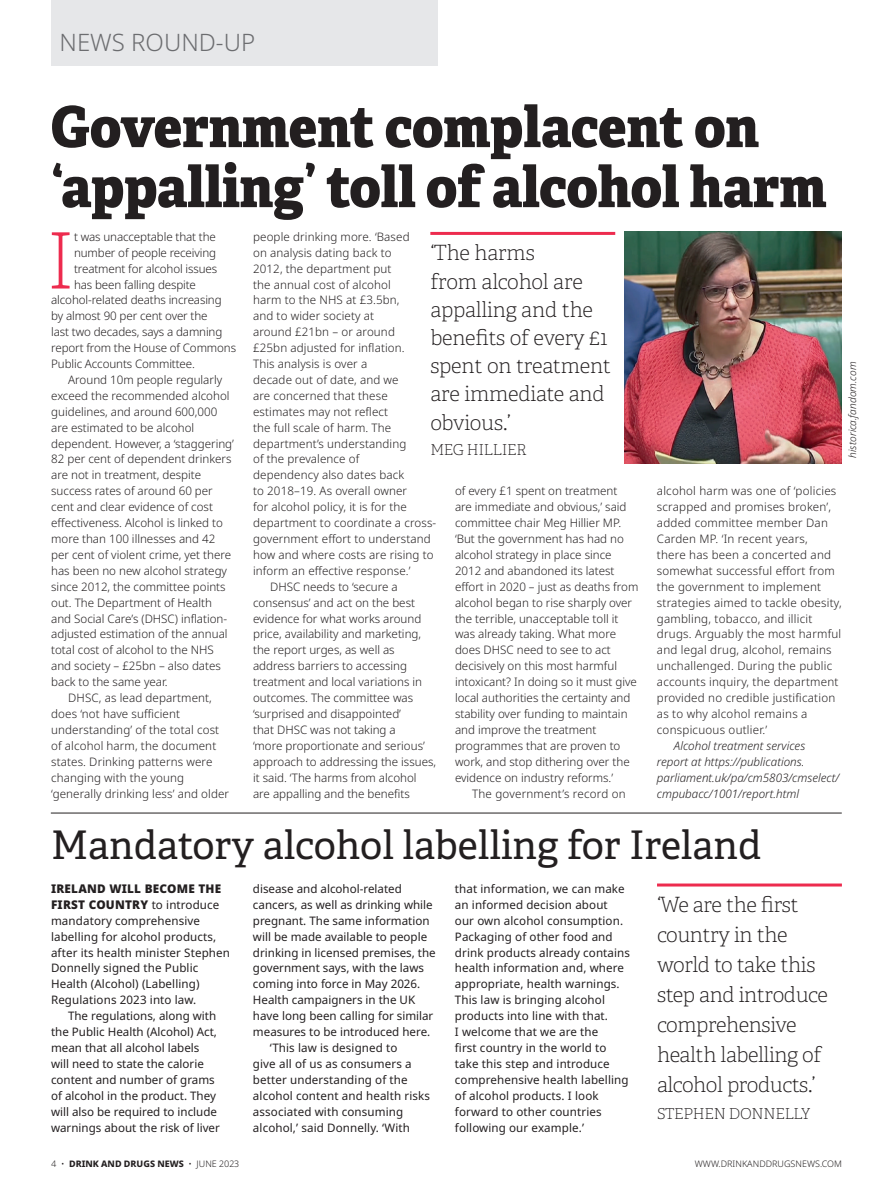
<style>
.page{position:relative;width:893px;height:1191px;background:#fff}
.page>*{position:absolute;margin:0;border:0;box-sizing:border-box;transform-origin:0 0}
.News_body_Noto{font:77.55px "Adelle PE Th";color:#ed2b4e}
.News_head_main_Adell{font:56.7px/60px "Adelle PE Eb";color:#231f20;scale:.94 1}
.t1{font:39.45px "Adelle PE";color:#231f20}
.Page_runner_Noto{font:300 24px "Noto Sans";color:#6c6d70}
.News_pull_quote_Adel{font:21px/28.2px "Adelle PE Th";letter-spacing:-.02em;color:#231f20}
.News_pull_quote_Adel-2{font:15px "Adelle PE Th";letter-spacing:-.02em;color:#231f20}
.News_body_Noto-2{font:900 12px/15.9px "Noto Sans";letter-spacing:.02em;color:#231f20}
.News_body_Noto-3{font:300 11.7px/15.9px "Noto Sans";color:#231f20}
.News_body_Noto-4{font:11.7px/15.9px "Noto Sans";letter-spacing:.01em;color:#231f20}
.News_body_Noto-5{font:300 11.7px/15.9px "Noto Sans";letter-spacing:.02em;color:#231f20}
.News_body_Noto-6{font:italic 300 11.7px/15.9px "Noto Sans";color:#231f20}
.Pic_credit_Noto{font:italic 300 10.2px "Noto Sans";color:#231f20}
.t2{font:800 9px "Noto Sans";color:#231f20}
.t3{font:300 9px "Noto Sans";color:#231f20}
.s1{font-weight:400;font-size:11.7px}
.s2{font-weight:300}
</style>
<div class="page">
<div style="left:51px;top:0;width:387px;height:66px;background:#e6e7e9"></div>
<hr style="left:51px;top:812px;width:791px;height:1px;background:#231f20">
<hr style="left:430px;top:232px;width:185px;height:3px;background:#ed2b4e">
<img style="left:624px;top:232px;width:218px;height:231px">
<hr style="left:657px;top:883px;width:185px;height:3px;background:#ed2b4e">
<p class="Page_runner_Noto" style="left:60px;top:29px;width:197px">NEWS ROUND-UP</p>
<p class="News_head_main_Adell" style="left:51px;top:94px;width:826px">Government complacent on ‘appalling’ toll of alcohol harm</p>
<p class="News_body_Noto" style="left:46px;top:208px;width:32px">I</p>
<p class="News_body_Noto-3" style="left:74px;top:229px;width:143px">t was unacceptable that the</p>
<p class="News_body_Noto-3" style="left:74px;top:245px;width:144px">number of people receiving</p>
<p class="News_body_Noto-3" style="left:74px;top:261px;width:145px">treatment for alcohol issues</p>
<p class="News_body_Noto-3" style="left:74px;top:276px;width:124px">has been falling despite</p>
<p class="News_body_Noto-3" style="left:51px;top:292px;width:172px">alcohol-related deaths increasing</p>
<p class="News_body_Noto-3" style="left:51px;top:308px;width:158px">by almost 90 per cent over the</p>
<p class="News_body_Noto-3" style="left:51px;top:324px;width:173px">last two decades, says a damning</p>
<p class="News_body_Noto-3" style="left:51px;top:340px;width:186px">report from the House of Commons</p>
<p class="News_body_Noto-3" style="left:51px;top:356px;width:145px">Public Accounts Committee.</p>
<p class="News_body_Noto-3" style="left:51px;top:372px;width:184px;text-indent:17px">Around 10m people regularly exceed the recommended alcohol guidelines, and around 600,000 are estimated to be alcohol dependent. However, a ‘staggering’<br>82 per cent of dependent drinkers are not in treatment, despite success rates of around 60 per cent and clear evidence of cost effectiveness. Alcohol is linked to more than 100 illnesses and 42 per cent of violent crime, yet there has been no new alcohol strategy since 2012, the committee points out. The Department of Health and Social Care’s (DHSC) inflation&shy;adjusted estimation of the annual total cost of alcohol to the NHS and society – £25bn – also dates back to the same year.</p>
<p class="News_body_Noto-3" style="left:51px;top:690px;width:179px;text-indent:17px">DHSC, as lead department, does ‘not have sufficient understanding’ of the total cost of alcohol harm, the document states. Drinking patterns were changing with the young ‘generally drinking less’ and older</p>
<p class="News_body_Noto-3" style="left:253px;top:229px;width:185px">people drinking more. ‘Based<br>on analysis dating back to<br>2012, the department put<br>the annual cost of alcohol<br>harm to the NHS at £3.5bn,<br>and to wider society at<br>around £21bn – or around<br>£25bn adjusted for inflation.<br>This analysis is over a<br>decade out of date, and we<br>are concerned that these estimates may not reflect<br>the full scale of harm. The department’s understanding<br>of the prevalence of<br>dependency also dates back<br>to 2018–19. As overall owner<br>for alcohol policy, it is for the department to coordinate a cross&shy;government effort to understand how and where costs are rising to inform an effective response.’</p>
<p class="News_body_Noto-3" style="left:253px;top:579px;width:185px;text-indent:17px">DHSC needs to ‘secure a consensus’ and act on the best evidence for what works around price, availability and marketing, the report urges, as well as address barriers to accessing treatment and local variations in outcomes. The committee was ‘surprised and disappointed’<br>that DHSC was not taking a<br>‘more proportionate and serious’ approach to addressing the issues, it said. ‘The harms from alcohol are appalling and the benefits</p>
<p class="News_pull_quote_Adel" style="left:430px;top:238px;width:182px">‘The harms<br>from alcohol are appalling and the benefits of every £1 spent on treatment are immediate and obvious.’</p>
<p class="News_pull_quote_Adel-2" style="left:430px;top:439px;width:98px">MEG HILLIER</p>
<p class="News_body_Noto-3" style="left:455px;top:483px;width:185px">of every £1 spent on treatment<br>are immediate and obvious,’ said committee chair Meg Hillier MP. ‘But the government has had no alcohol strategy in place since<br>2012 and abandoned its latest effort in 2020 – just as deaths from alcohol began to rise sharply over the terrible, unacceptable toll it was already taking. What more does DHSC need to see to act decisively on this most harmful intoxicant? In doing so it must give local authorities the certainty and stability over funding to maintain and improve the treatment programmes that are proven to work, and stop dithering over the evidence on industry reforms.’</p>
<p class="News_body_Noto-5" style="left:472px;top:785px;width:155px">The government’s record on</p>
<p class="Pic_credit_Noto" style="left:845px;top:458px;width:97px;rotate:-90deg">historica.fandom.com</p>
<p class="News_body_Noto-5" style="left:657px;top:483px;width:186px">alcohol harm was one of ‘policies scrapped and promises broken’, added committee member Dan<br>Carden MP. ‘In recent years,<br>there has been a concerted and somewhat successful effort from the government to implement strategies aimed to tackle obesity, gambling, tobacco, and illicit drugs. Arguably the most harmful and legal drug, alcohol, remains unchallenged. During the public accounts inquiry, the department provided no credible justification as to why alcohol remains a conspicuous outlier.’</p>
<p class="News_body_Noto-6" style="left:657px;top:738px;width:184px;text-indent:17px">Alcohol treatment services report at https://publications. parliament.uk/pa/cm5803/cmselect/ cmpubacc/1001/report.html</p>
<p class="t1" style="left:51px;top:816px;width:712px">Mandatory alcohol labelling for Ireland</p>
<p class="News_body_Noto-2" style="left:51px;top:881px;width:172px">IRELAND WILL BECOME THE<br>FIRST COUNTRY <span class="s1">to introduce</span></p>
<p class="News_body_Noto-4" style="left:51px;top:912px;width:181px">mandatory comprehensive labelling for alcohol products, after its health minister Stephen<br>Donnelly signed the Public<br>Health (Alcohol) (Labelling)<br>Regulations 2023 into law.</p>
<p class="News_body_Noto-4" style="left:51px;top:1008px;width:170px;text-indent:17px">The regulations, along with the Public Health (Alcohol) Act, mean that all alcohol labels will need to state the calorie content and number of grams of alcohol in the product. They will also be required to include warnings about the risk of liver</p>
<p class="t2" style="left:51px;top:1158px;width:190px"><span class="s2">4 •</span> DRINK AND DRUGS NEWS <span class="s2">• JUNE 2023</span></p>
<p class="News_body_Noto-4" style="left:253px;top:881px;width:184px">disease and alcohol-related cancers, as well as drinking while pregnant. The same information will be made available to people drinking in licensed premises, the government says, with the laws coming into force in May 2026.<br>Health campaigners in the UK have long been calling for similar measures to be introduced here.</p>
<p class="News_body_Noto-4" style="left:253px;top:1040px;width:178px;text-indent:17px">‘This law is designed to<br>give all of us as consumers a better understanding of the alcohol content and health risks associated with consuming alcohol,’ said Donnelly. ‘With</p>
<p class="News_body_Noto-4" style="left:455px;top:881px;width:177px">that information, we can make an informed decision about<br>our own alcohol consumption.<br>Packaging of other food and drink products already contains health information and, where appropriate, health warnings.<br>This law is bringing alcohol products into line with that.<br>I welcome that we are the<br>first country in the world to take this step and introduce comprehensive health labelling of alcohol products. I look forward to other countries following our example.’</p>
<p class="News_pull_quote_Adel" style="left:657px;top:889px;width:172px;line-height:30px">‘We are the first country in the world to take this step and introduce comprehensive health labelling of alcohol products.’</p>
<p class="News_pull_quote_Adel-2" style="left:657px;top:1103px;width:154px">STEPHEN DONNELLY</p>
<p class="t3" style="left:695px;top:1158px;width:149px">WWW.DRINKANDDRUGSNEWS.COM</p>
</div>
